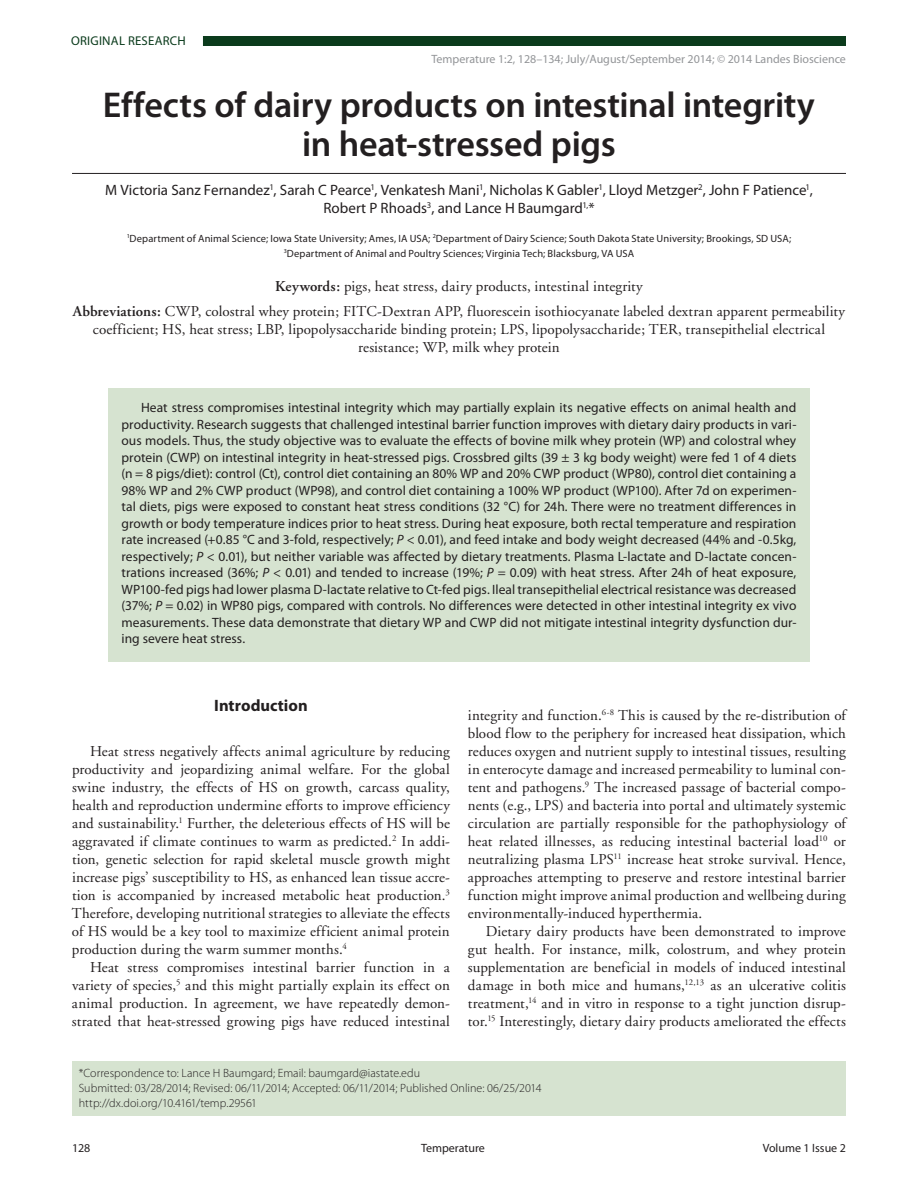
<style>
.page{position:relative;width:918px;height:1188px;background:#fff}
.page>*{position:absolute;margin:0;border:0;box-sizing:border-box;transform-origin:0 0}
.t1{font:600 36px/39px "Myriad Pro";letter-spacing:-.01em;color:#231f20;text-align:center}
.t2{font:700 16.5px "Myriad Pro";color:#231f20}
.t3{font:15px/18px "Adobe Garamond";letter-spacing:.01em;color:#231f20;text-align:justify}
.t4{font:15px/18px "Myriad Pro";color:#231f20;text-align:center}
.t5{font:13.5px/16.5px "Myriad Pro";color:#231f20;text-align:justify}
.t6{font:12.75px "Myriad Pro";letter-spacing:.02em;color:#0b3b1c}
.t7{font:300 12px/15px "Myriad Pro";color:#231f20}
.t8{font:12px "Myriad Pro";color:#939598}
.t9{font:12px "Myriad Pro";color:#231f20}
.t10{font:10.5px/15px "Myriad Pro";letter-spacing:.01em;color:#231f20;text-align:center}
.t11{font:7.5px "Myriad Pro";letter-spacing:.02em;color:#0b3b1c}
.s1{font-weight:600}
.s2{font-style:italic}
</style>
<div class="page">
<div style="left:72px;top:36px;width:774px;height:10px;background:#0b3b1c"></div>
<svg style="left:72px;top:36px;width:131px;height:10px"></svg>
<div style="left:72px;top:1061px;width:774px;height:55px;background:#d6e3d0"></div>
<hr style="left:72px;top:173px;width:774px;height:1px;background:#231f20">
<div style="left:108px;top:388px;width:702px;height:274px;background:#d6e3d0"></div>
<p class="t6" style="left:71px;top:33px;width:116px">Original Research</p>
<p class="t11" style="left:108px;top:37px;width:69px">Original Research</p>
<p class="t8" style="left:432px;top:52px;width:416px">Temperature 1:2, 128–134; July/August/September 2014; © 2014 Landes Bioscience</p>
<h1 class="t1" style="left:103px;top:85px;width:714px">Effects of dairy products on intestinal integrity in heat-stressed pigs</h1>
<p class="t4" style="left:105px;top:181px;width:709px">M Victoria Sanz Fernandez<sup>1</sup>, Sarah C Pearce<sup>1</sup>, Venkatesh Mani<sup>1</sup>, Nicholas K Gabler<sup>1</sup>, Lloyd Metzger<sup>2</sup>, John F Patience<sup>1</sup>,<br>Robert P Rhoads<sup>3</sup>, and Lance H Baumgard<sup>1,</sup>*</p>
<p class="t10" style="left:127px;top:230px;width:666px"><sup>1</sup>Department of Animal Science; I owa State University; Ames, IA USA; <sup>2</sup>Department of Dairy Science; South Dakota State University; Brookings, SD USA;<br><sup>3</sup>Department of Animal and Poultry Sciences; Virginia Tech; Blacksburg, VA USA</p>
<p class="t3" style="left:73px;top:274px;width:774px;line-height:24.8px;text-align:center"><span class="s1">Keywords:</span> pigs, heat stress, dairy products, intestinal integrity<br><span class="s1">Abbreviations:</span> CWP, colostral whey protein; FITC-Dextran APP, fluorescein isothiocyanate labeled dextran apparent permeability</p>
<p class="t3" style="left:93px;top:320px;width:734px;text-align:center">coefficient; HS, heat stress; LBP, lipopolysaccharide binding protein; LPS, lipopolysaccharide; TER, transepithelial electrical resistance; WP, milk whey protein</p>
<p class="t5" style="left:122px;top:399px;width:677px;text-indent:19px">H eat stress compromises intestinal integrity which may partially explain its negative effects on animal health and productivity. Research suggests that challenged intestinal barrier function improves with dietary dairy products in vari&shy;ous models. Thus, the study objective was to evaluate the effects of bovine milk whey protein (WP) and colostral whey protein (CWP) on intestinal integrity in heat-stressed pigs. Crossbred gilts (39 ± 3 kg body weight) were fed 1 of 4 diets (n = 8 pigs/diet): control (Ct), control diet containing an 80% WP and 20% CWP product (WP80), control diet containing a 98% WP and 2% CWP product (WP98), and control diet containing a 100% WP product (WP100). After 7d on experimen&shy;tal diets, pigs were exposed to constant heat stress conditions (32 °C) for 24h. There were no treatment differences in growth or body temperature indices prior to heat stress. During heat exposure, both rectal temperature and respiration rate increased (+0.85 °C and 3-fold, respectively; <span class="s2">P</span> &lt; 0.01), and feed intake and body weight decreased (44% and -0.5kg, respectively; <span class="s2">P</span> &lt; 0.01), but neither variable was affected by dietary treatments. Plasma L-lactate and D-lactate concen&shy;trations increased (36%; <span class="s2">P</span> &lt; 0.01) and tended to increase (19%; <span class="s2">P</span> = 0.09) with heat stress. After 24h of heat exposure, WP100-fed pigs had lower plasma D-lactate relative to Ct-fed pigs. Ileal transepithelial electrical resistance was decreased (37%; <span class="s2">P</span> = 0.02) in WP80 pigs, compared with controls. N o differences were detected in other intestinal integrity ex vivo measurements. These data demonstrate that dietary WP and CWP did not mitigate intestinal integrity dysfunction dur&shy;ing severe heat stress.</p>
<p class="t2" style="left:214px;top:695px;width:95px">Introduction</p>
<p class="t3" style="left:72px;top:743px;width:380px;text-indent:18px">Heat stress negatively affects animal agriculture by reducing productivity and jeopardizing animal welfare. For the global swine industry, the effects of HS on growth, carcass quality, health and reproduction undermine efforts to improve efficiency and sustainability.<sup>1</sup> Further, the deleterious effects of HS will be aggravated if climate continues to warm as predicted.<sup>2</sup> In addi&shy;tion, genetic selection for rapid skeletal muscle growth might increase pigs’ susceptibility to HS, as enhanced lean tissue accre&shy;tion is accompanied by increased metabolic heat production.<sup>3<br></sup>Therefore, developing nutritional strategies to alleviate the effects of HS would be a key tool to maximize efficient animal protein production during the warm summer months.<sup>4</sup></p>
<p class="t3" style="left:72px;top:959px;width:379px;text-indent:18px">Heat stress compromises intestinal barrier function in a variety of species,<sup>5</sup> and this might partially explain its effect on animal production. In agreement, we have repeatedly demon&shy;strated that heat-stressed growing pigs have reduced intestinal</p>
<p class="t3" style="left:468px;top:707px;width:379px">integrity and function.<sup>6-8</sup> This is caused by the re-distribution of blood flow to the periphery for increased heat dissipation, which reduces oxygen and nutrient supply to intestinal tissues, resulting in enterocyte damage and increased permeability to luminal con&shy;tent and pathogens.<sup>9</sup> The increased passage of bacterial compo&shy;nents (e.g., LPS) and bacteria into portal and ultimately systemic circulation are partially responsible for the pathophysiology of heat related illnesses, as reducing intestinal bacterial load<sup>10</sup> or neutralizing plasma LPS<sup>11</sup> increase heat stroke survival. Hence, approaches attempting to preserve and restore intestinal barrier function might improve animal production and wellbeing during environmentally-induced hyperthermia.</p>
<p class="t3" style="left:468px;top:923px;width:380px;text-indent:18px">Dietary dairy products have been demonstrated to improve gut health. For instance, milk, colostrum, and whey protein supplementation are beneficial in models of induced intestinal damage in both mice and humans,<sup>12,13</sup> as an ulcerative colitis treatment,<sup>14</sup> and in vitro in response to a tight junction disrup&shy;tor.<sup>15</sup> Interestingly, dietary dairy products ameliorated the effects</p>
<p class="t7" style="left:79px;top:1065px;width:464px">*Correspondence to: Lance H Baumgard; Email: baumgard@iastate.edu<br>Submitted: 03/28/2014; Revised: 06/11/2014; Accepted: 06/11/2014; Published Online: 06/25/2014 http://dx.doi.org/10.4161/temp.29561</p>
<p class="t9" style="left:72px;top:1141px;width:20px">128</p>
<p class="t9" style="left:421px;top:1141px;width:65px">Temperature</p>
<p class="t9" style="left:763px;top:1141px;width:85px">Volume 1 Issue 2</p>
</div>
